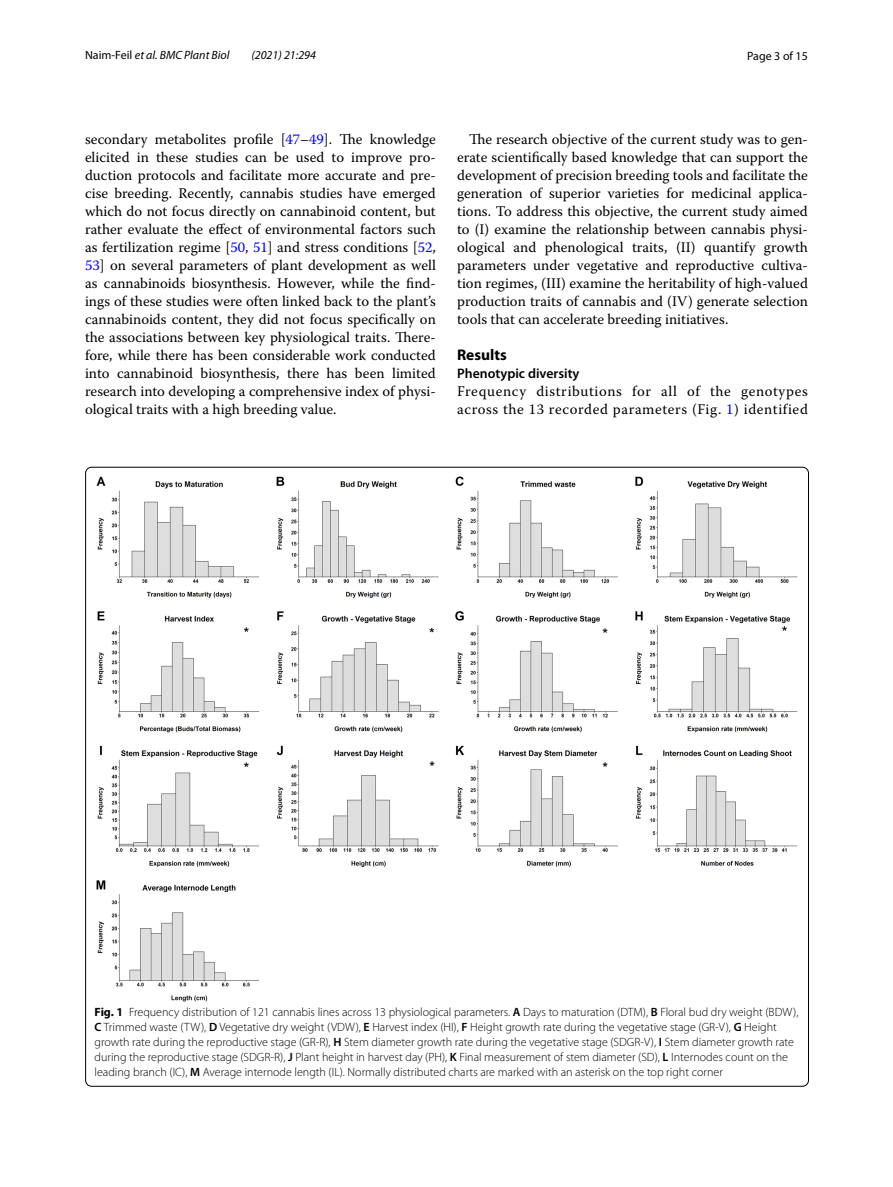
<style>
.page{position:relative;width:893px;height:1187px;background:#fff}
.page>*{position:absolute;margin:0;border:0;box-sizing:border-box;transform-origin:0 0}
.t1{font:700 15.45px "Myriad Pro";color:#000}
.t2{font:14.7px/18px "Warnock Pro";letter-spacing:.015em;color:#000;text-align:justify}
.t3{font:14.7px/18px "Warnock Pro";letter-spacing:.04em;color:#000}
.t4{font:600 13.8px "Myriad Pro";color:#000}
.t5{font:300 12px/15px "Myriad Pro";color:#000}
.t6{font:italic 12px "Myriad Pro";color:#000}
.t7{font:12px "Myriad Pro";color:#000}
.s1{font-style:normal}
.s2{color:#00f}
.s3{font-weight:700}
.s4{font-weight:600}
</style>
<div class="page">
<img style="left:97px;top:476px;width:700px;height:524px">
<p class="t6" style="left:85px;top:48px;width:146px"><span class="s1">Naim‑Feil</span> et al. BMC Plant Biol</p>
<p class="t6" style="left:251px;top:48px;width:66px">(2021) 21:294</p>
<p class="t7" style="left:747px;top:48px;width:62px">Page 3 of 15</p>
<p class="t2" style="left:85px;top:130px;width:352px">secondary metabolites profile [<span class="s2">47</span>–<span class="s2">49</span>]. The knowledge elicited in these studies can be used to improve pro&shy;duction protocols and facilitate more accurate and pre&shy;cise breeding. Recently, cannabis studies have emerged which do not focus directly on cannabinoid content, but rather evaluate the effect of environmental factors such as fertilization regime [<span class="s2">50</span>, <span class="s2">51</span>] and stress conditions [<span class="s2">52</span>, <span class="s2">53</span>] on several parameters of plant development as well as cannabinoids biosynthesis. However, while the find&shy;ings of these studies were often linked back to the plant’s cannabinoids content, they did not focus specifically on the associations between key physiological traits. There&shy;fore, while there has been considerable work conducted into cannabinoid biosynthesis, there has been limited research into developing a comprehensive index of physi&shy;ological traits with a high breeding value.</p>
<p class="t2" style="left:457px;top:130px;width:352px;text-indent:12px">The research objective of the current study was to gen&shy;erate scientifically based knowledge that can support the development of precision breeding tools and facilitate the generation of superior varieties for medicinal applica&shy;tions. To address this objective, the current study aimed to (I) examine the relationship between cannabis physi&shy;ological and phenological traits, (II) quantify growth parameters under vegetative and reproductive cultiva&shy;tion regimes, (III) examine the heritability of high-valued production traits of cannabis and (IV) generate selection tools that can accelerate breeding initiatives.</p>
<p class="t1" style="left:457px;top:344px;width:51px">Results</p>
<p class="t4" style="left:457px;top:364px;width:124px">Phenotypic diversity</p>
<p class="t3" style="left:457px;top:382px;width:352px">Frequency distributions for all of the genotypes across the 13 recorded parameters (Fig. <span class="s2">1</span>) identified</p>
<p class="t5" style="left:95px;top:1004px;width:705px"><span class="s3">Fig. 1</span> Frequency distribution of 121 cannabis lines across 13 physiological parameters. <span class="s4">A</span> Days to maturation (DTM), <span class="s4">B</span> Floral bud dry weight (BDW), <span class="s4">C</span> Trimmed waste (TW), <span class="s4">D</span> Vegetative dry weight (VDW), <span class="s4">E</span> Harvest index (HI), <span class="s4">F</span> Height growth rate during the vegetative stage (GR-V), <span class="s4">G</span> Height growth rate during the reproductive stage (GR-R), <span class="s4">H</span> Stem diameter growth rate during the vegetative stage (SDGR-V), <span class="s4">I</span> Stem diameter growth rate during the reproductive stage (SDGR-R), <span class="s4">J</span> Plant height in harvest day (PH), <span class="s4">K</span> Final measurement of stem diameter (SD), <span class="s4">L</span> Internodes count on the leading branch (IC), <span class="s4">M</span> Average internode length (IL). Normally distributed charts are marked with an asterisk on the top right corner</p>
</div>
